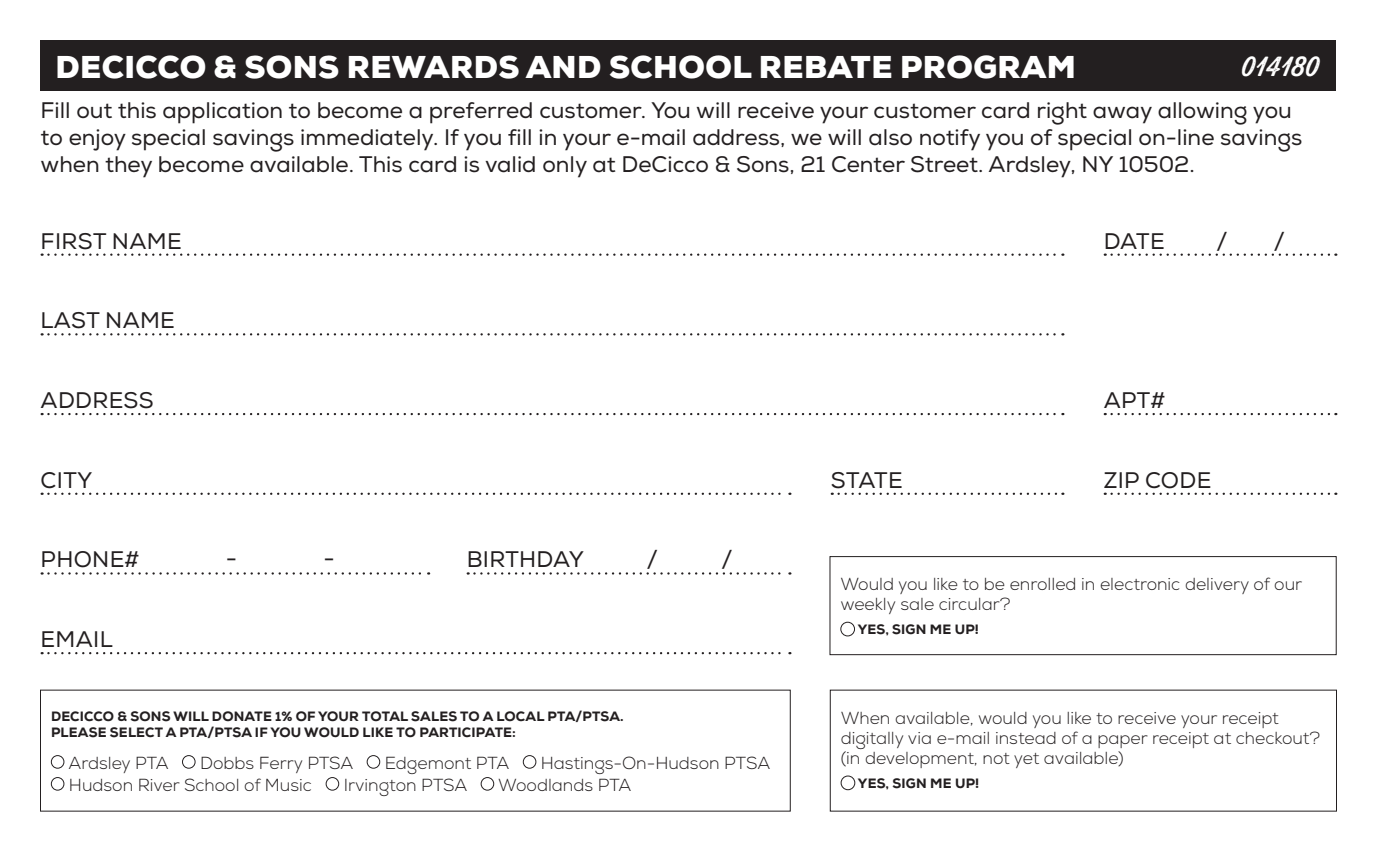
<style>
.page{position:relative;width:1377px;height:851px;background:#fff}
.page>*{position:absolute;margin:0;border:0;box-sizing:border-box;transform-origin:0 0}
.t1{font:900 31.5px "Nexa";letter-spacing:.015em;color:#fff}
.t2{font:27px "Thirsty Rough Reg";color:#fff}
.t3{font:22.5px/27px "Nexa";color:#231f20}
.t4{font:300 17.55px/20.2px "Nexa";color:#231f20}
.t5{font:800 13.5px/15.8px "Nexa";letter-spacing:.015em;color:#231f20}
</style>
<div class="page">
<div style="left:40px;top:40px;width:1296px;height:51px;background:#231f20"></div>
<svg style="left:42px;top:333px;width:1021px;height:2px"></svg>
<svg style="left:42px;top:492px;width:748px;height:3px"></svg>
<svg style="left:839px;top:492px;width:224px;height:3px"></svg>
<svg style="left:1112px;top:492px;width:224px;height:3px"></svg>
<svg style="left:42px;top:413px;width:1021px;height:2px"></svg>
<svg style="left:1112px;top:413px;width:224px;height:2px"></svg>
<svg style="left:42px;top:652px;width:748px;height:2px"></svg>
<svg style="left:42px;top:253px;width:1021px;height:3px"></svg>
<svg style="left:1112px;top:253px;width:224px;height:3px"></svg>
<svg style="left:42px;top:572px;width:387px;height:2px"></svg>
<svg style="left:468px;top:572px;width:322px;height:2px"></svg>
<div style="left:841px;top:775px;width:14px;height:15px;border:1px solid #231f20;border-radius:50%"></div>
<div style="left:840px;top:621px;width:15px;height:15px;border:1px solid #231f20;border-radius:50%"></div>
<div style="left:830px;top:556px;width:506px;height:99px;border:1px solid #231f20"></div>
<div style="left:51px;top:755px;width:13px;height:13px;border:1px solid #231f20;border-radius:50%"></div>
<div style="left:182px;top:755px;width:14px;height:13px;border:1px solid #231f20;border-radius:50%"></div>
<div style="left:367px;top:755px;width:13px;height:13px;border:1px solid #231f20;border-radius:50%"></div>
<div style="left:523px;top:755px;width:13px;height:13px;border:1px solid #231f20;border-radius:50%"></div>
<div style="left:51px;top:777px;width:13px;height:13px;border:1px solid #231f20;border-radius:50%"></div>
<div style="left:326px;top:777px;width:13px;height:13px;border:1px solid #231f20;border-radius:50%"></div>
<div style="left:481px;top:777px;width:13px;height:13px;border:1px solid #231f20;border-radius:50%"></div>
<h1 class="t1" style="left:56px;top:46px;width:1022px">DECICCO &amp; SONS REWARDS AND SCHOOL REBATE PROGRAM</h1>
<p class="t2" style="left:1242px;top:47px;width:79px">014180</p>
<p class="t3" style="left:40px;top:97px;width:1263px">Fill out this application to become a preferred customer. You will receive your customer card right away allowing you to enjoy special savings immediately. If you fill in your e-mail address, we will also notify you of special on-line savings when they become available. This card is valid only at DeCicco &amp; Sons, 21 Center Street. Ardsley, NY 10502.</p>
<p class="t3" style="left:41px;top:228px;width:143px">FIRST NAME</p>
<p class="t3" style="left:1104px;top:228px;width:62px">DATE</p>
<p class="t3" style="left:1217px;top:228px;width:13px">/</p>
<p class="t3" style="left:1274px;top:228px;width:13px">/</p>
<p class="t3" style="left:41px;top:307px;width:136px">LAST NAME</p>
<p class="t3" style="left:41px;top:387px;width:115px">ADDRESS</p>
<p class="t3" style="left:1104px;top:387px;width:63px">APT#</p>
<p class="t3" style="left:41px;top:467px;width:53px">CITY</p>
<p class="t3" style="left:831px;top:467px;width:73px">STATE</p>
<p class="t3" style="left:1104px;top:467px;width:109px">ZIP CODE</p>
<p class="t3" style="left:41px;top:546px;width:100px">PHONE#</p>
<p class="t3" style="left:226px;top:546px;width:13px">-</p>
<p class="t3" style="left:324px;top:546px;width:13px">-</p>
<p class="t3" style="left:467px;top:546px;width:119px">BIRTHDAY</p>
<p class="t3" style="left:647px;top:546px;width:13px">/</p>
<p class="t3" style="left:721px;top:546px;width:13px">/</p>
<p class="t3" style="left:41px;top:626px;width:74px">EMAIL</p>
<p class="t5" style="left:51px;top:708px;width:574px">DECICCO &amp; SONS WILL DONATE 1% OF YOUR TOTAL SALES TO A LOCAL PTA/PTSA.<br>PLEASE SELECT A PTA/PTSA IF YOU WOULD LIKE TO PARTICIPATE:</p>
<p class="t4" style="left:68px;top:752px;width:102px">Ardsley PTA</p>
<p class="t4" style="left:200px;top:752px;width:155px">Dobbs Ferry PTSA</p>
<p class="t4" style="left:385px;top:752px;width:126px">Edgemont PTA</p>
<p class="t4" style="left:541px;top:752px;width:231px">Hastings-On-Hudson PTSA</p>
<p class="t4" style="left:69px;top:774px;width:244px">Hudson River School of Music</p>
<p class="t4" style="left:344px;top:774px;width:125px">Irvington PTSA</p>
<p class="t4" style="left:498px;top:774px;width:135px">Woodlands PTA</p>
<p class="t4" style="left:840px;top:574px;width:463px">Would you like to be enrolled in electronic delivery of our weekly sale circular?</p>
<p class="t5" style="left:858px;top:621px;width:123px">YES, SIGN ME UP!</p>
<p class="t4" style="left:841px;top:708px;width:481px">When available, would you like to receive your receipt digitally via e-mail instead of a paper receipt at checkout? (in development, not yet available)</p>
<p class="t5" style="left:858px;top:775px;width:123px">YES, SIGN ME UP!</p>
</div>
